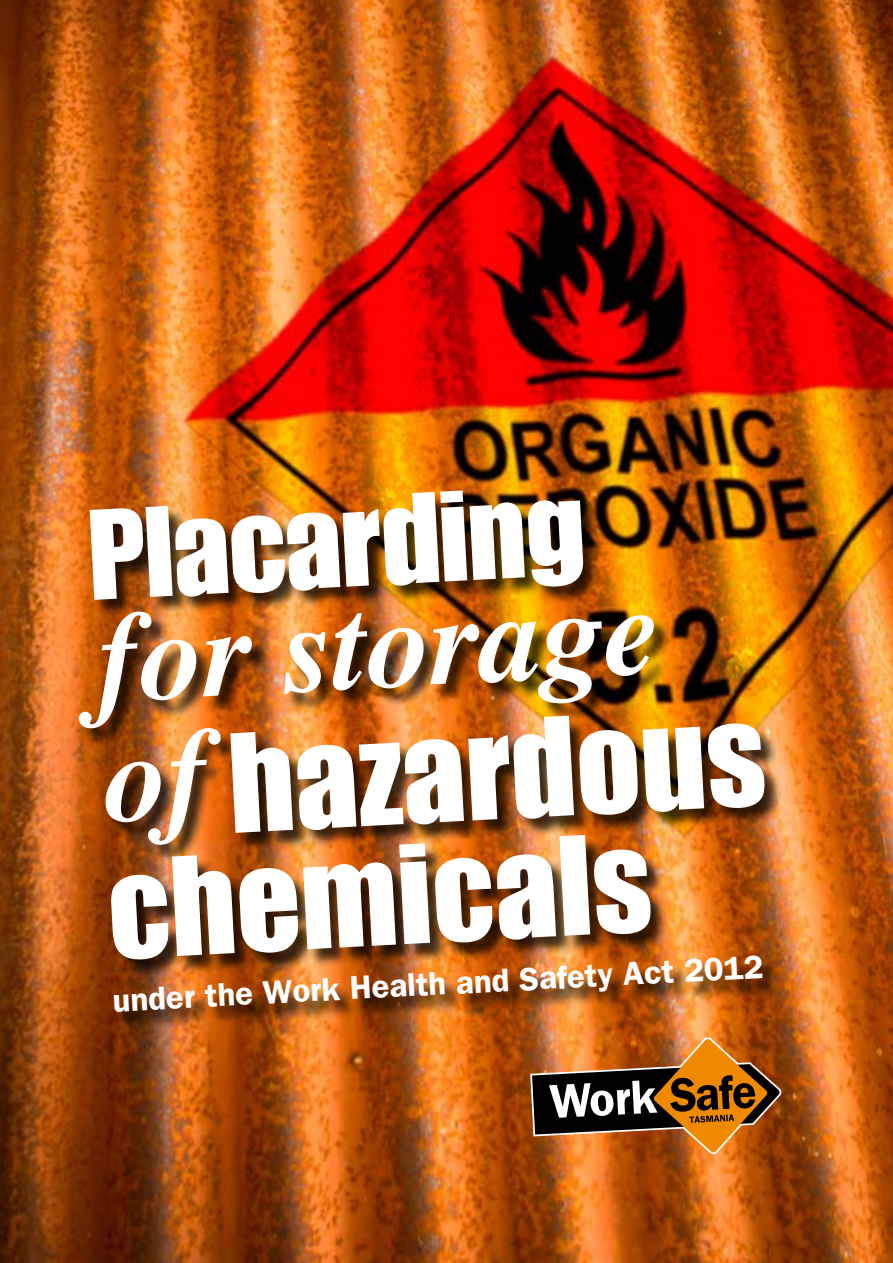
<style>
.page{position:relative;width:893px;height:1263px;background:#fff}
.page>*{position:absolute;margin:0;border:0;box-sizing:border-box;transform-origin:0 0}
.t1{font:126px/120px "Impact";color:#fff}
.t2{font:126px "Impact T";color:#fff}
.t3{font:italic 700 126px "Times";color:#fff}
.t4{font:600 33px "Franklin Gothic";color:#fff}
.s1{font-family:"Times";font-weight:700;font-style:italic}
</style>
<div class="page">
<img style="left:0;top:0;width:893px;height:1263px">
<div style="left:81px;top:493px;width:702px;height:537px;background:#000;opacity:.75"></div>
<img style="left:528px;top:1034px;width:257px;height:123px">
<h1 class="t2" style="left:85px;top:482px;width:497px;rotate:-3deg">Placarding</h1>
<h1 class="t3" style="left:89px;top:541px;width:565px;rotate:-3deg">for storage</h1>
<h1 class="t1" style="left:98px;top:727px;width:666px;rotate:-3deg"><span class="s1">of</span> hazardous chemicals</h1>
<p class="t4" style="left:112px;top:981px;width:653px;rotate:-3deg">under the Work Health and Safety Act 2012</p>
</div>
